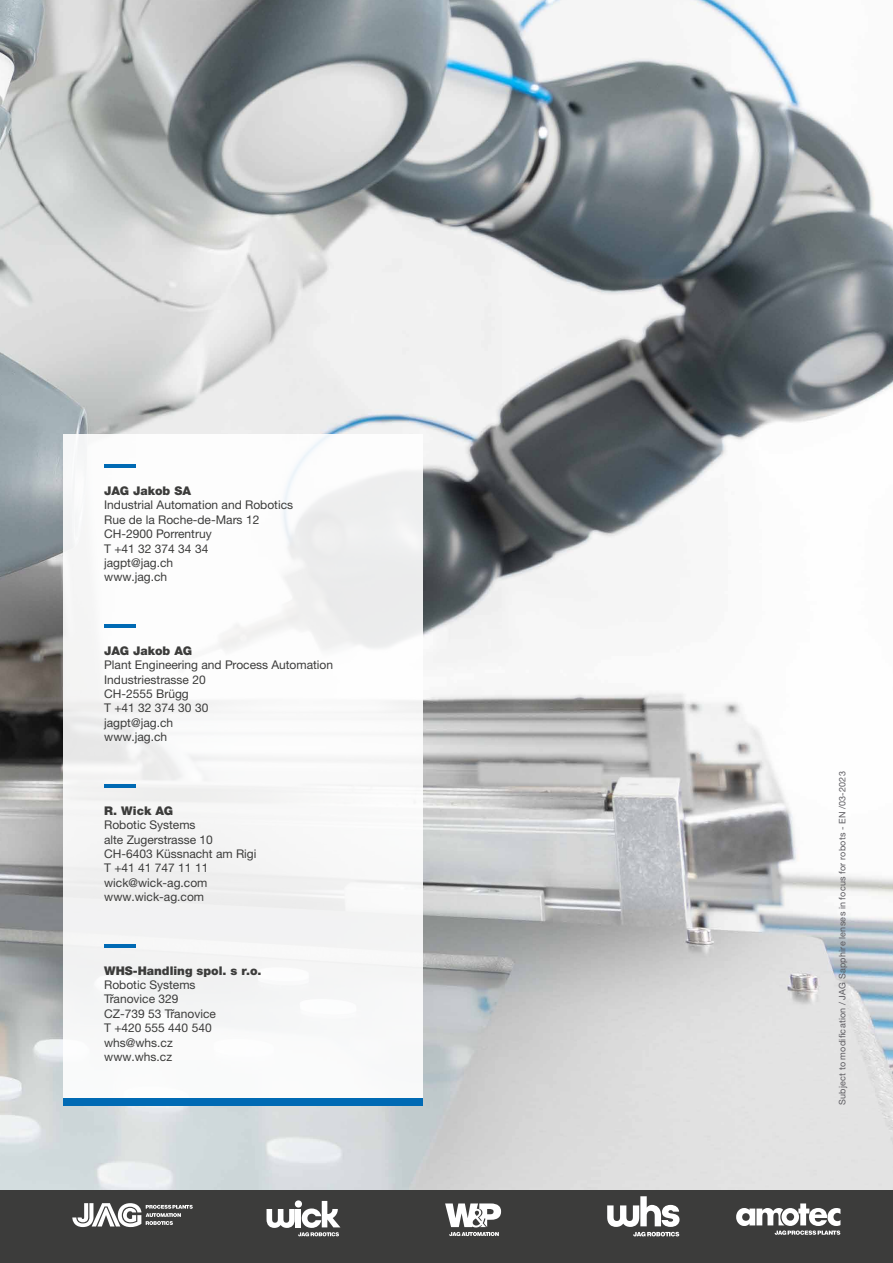
<style>
.page{position:relative;width:893px;height:1263px;background:#fff}
.page>*{position:absolute;margin:0;border:0;box-sizing:border-box;transform-origin:0 0}
.t1{font:12px/14.4px "Helvetica Neue LTW1 G";color:#3c3c3b}
.t2{font:900 12px "Helvetica Neue LTW1 G";color:#3c3c3b}
.t3{font:9px "Helvetica Neue LTW1 G";letter-spacing:.025em;color:#5c5b60}
</style>
<div class="page">
<img style="left:0;top:0;width:893px;height:1191px">
<div style="left:64px;top:434px;width:359px;height:668px;background:#f8f8f8"></div>
<hr style="left:104px;top:624px;width:32px;height:4px;background:#006ab4">
<hr style="left:104px;top:944px;width:32px;height:4px;background:#006ab4">
<hr style="left:104px;top:784px;width:32px;height:4px;background:#006ab4">
<hr style="left:104px;top:465px;width:32px;height:3px;background:#006ab4">
<div style="left:64px;top:1098px;width:359px;height:8px;background:#006ab4"></div>
<div style="left:0;top:1191px;width:893px;height:72px;background:#3c3c3b"></div>
<svg style="left:72px;top:1203px;width:121px;height:24px"></svg>
<svg style="left:267px;top:1201px;width:73px;height:35px"></svg>
<svg style="left:445px;top:1203px;width:56px;height:33px"></svg>
<svg style="left:607px;top:1196px;width:72px;height:40px"></svg>
<svg style="left:736px;top:1203px;width:104px;height:32px"></svg>
<p class="t2" style="left:104px;top:483px;width:88px">JAG Jakob SA</p>
<p class="t1" style="left:104px;top:498px;width:191px">Industrial Automation and Robotics<br>Rue de la Roche-de-Mars 12<br>CH-2900 Porrentruy<br>T +41 32 374 34 34<br>jagpt@jag.ch<br>www.jag.ch</p>
<p class="t2" style="left:104px;top:643px;width:89px">JAG Jakob AG</p>
<p class="t1" style="left:104px;top:658px;width:230px">Plant Engineering and Process Automation<br>Industriestrasse 20<br>CH-2555 Brügg<br>T +41 32 374 30 30<br>jagpt@jag.ch<br>www.jag.ch</p>
<p class="t2" style="left:104px;top:803px;width:70px">R. Wick AG</p>
<p class="t1" style="left:104px;top:818px;width:154px">Robotic Systems<br>alte Zugerstrasse 10<br>CH-6403 Küssnacht am Rigi<br>T +41 41 747 11 11 wick@wick-ag.com www.wick-ag.com</p>
<p class="t2" style="left:104px;top:963px;width:159px">WHS-Handling spol. s r.o.</p>
<p class="t1" style="left:104px;top:977px;width:113px">Robotic Systems<br>Třanovice 329<br>CZ-739 53 Třanovice<br>T +420 555 440 540 whs@whs.cz www.whs.cz</p>
<p class="t3" style="left:837px;top:1105px;width:335px;rotate:-90deg">Subject to modification / JAG Sapphire lenses in focus for robots - EN /03-2023</p>
</div>
